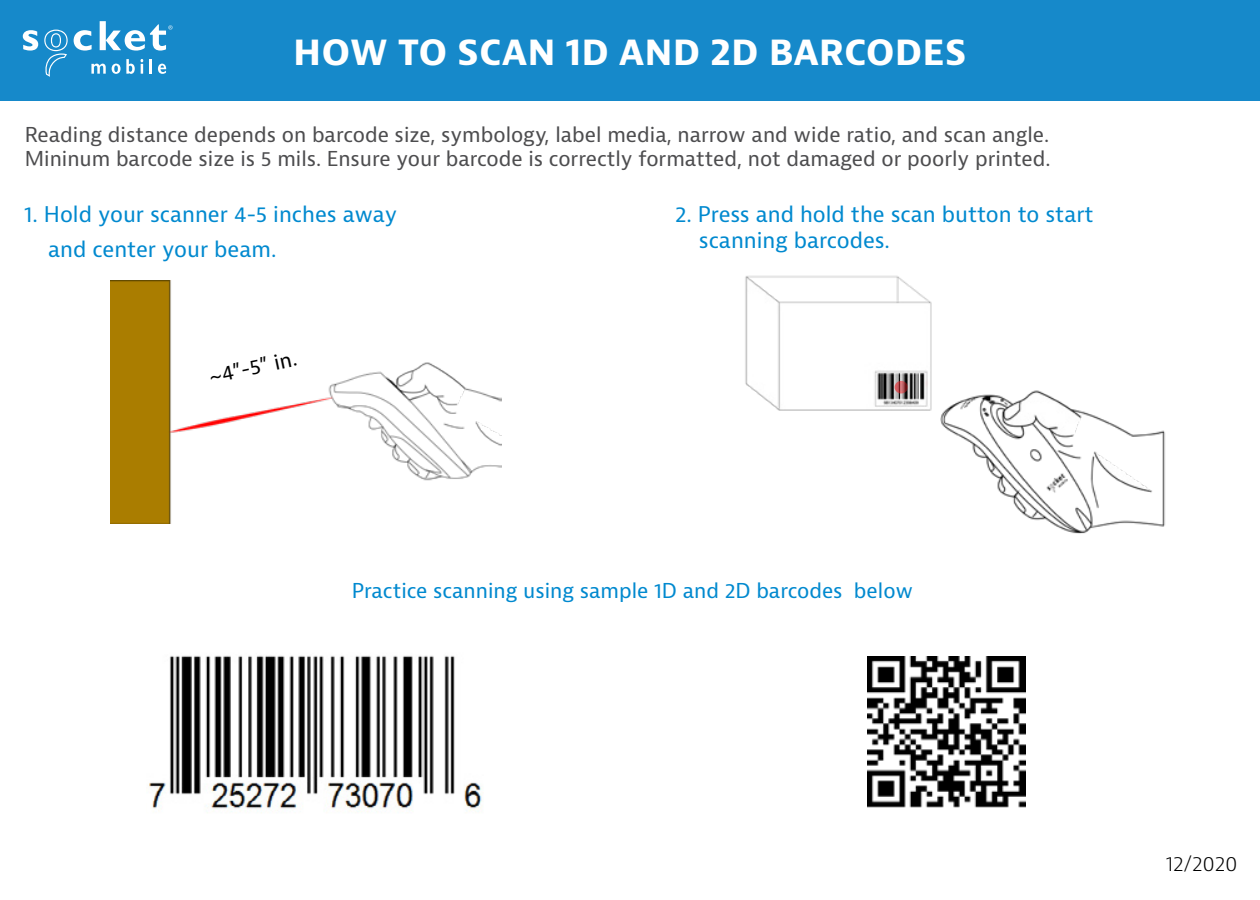
<style>
.page{position:relative;width:1260px;height:900px;background:#fff}
.page>*{position:absolute;margin:0;border:0;box-sizing:border-box;transform-origin:0 0}
.t1{font:700 37px "Bernina Sans";color:#fff}
.t2{font:21px/25.2px "Bernina Sans";color:#0089cf}
.t3{font:20px/24px "Bernina Sans";color:#4d4d4f}
.t4{font:20px "Bernina Sans";color:#0089cf}
.t5{font:20px "Bernina Sans";color:#000}
.t6{font:300 20px "Bernina Sans";letter-spacing:-.015em;color:#000}
</style>
<div class="page">
<div style="left:0;top:0;width:1260px;height:100px;background:#1689ca"></div>
<img style="left:745px;top:275px;width:421px;height:259px">
<img style="left:149px;top:655px;width:333px;height:158px">
<img style="left:867px;top:656px;width:158px;height:152px">
<img style="left:111px;top:280px;width:391px;height:243px">
<svg style="left:896px;top:382px;width:11px;height:10px"></svg>
<div style="left:895px;top:381px;width:13px;height:13px;border:2px solid #ed1d24;border-radius:50%"></div>
<svg style="left:23px;top:30px;width:15px;height:21px"></svg>
<svg style="left:74px;top:30px;width:18px;height:21px"></svg>
<svg style="left:44px;top:30px;width:24px;height:47px"></svg>
<svg style="left:91px;top:64px;width:15px;height:10px"></svg>
<svg style="left:112px;top:59px;width:23px;height:15px"></svg>
<svg style="left:141px;top:59px;width:2px;height:15px"></svg>
<svg style="left:150px;top:59px;width:2px;height:15px"></svg>
<svg style="left:158px;top:64px;width:8px;height:10px"></svg>
<svg style="left:100px;top:21px;width:73px;height:30px"></svg>
<h1 class="t1" style="left:293px;top:28px;width:675px">HOW TO SCAN 1D AND 2D BARCODES</h1>
<p class="t3" style="left:25px;top:123px;width:1027px">Reading distance depends on barcode size, symbology, label media, narrow and wide ratio, and scan angle.<br>Mininum barcode size is 5 mils. Ensure your barcode is correctly formatted, not damaged or poorly printed.</p>
<p class="t2" style="left:699px;top:203px;width:396px;text-indent:-24px">2. Press and hold the scan button to start scanning barcodes.</p>
<p class="t2" style="left:48px;top:198px;width:350px;line-height:34.8px;text-indent:-24px">1. Hold your scanner 4-5 inches away and center your beam.</p>
<p class="t5" style="left:206px;top:364px;width:91px;rotate:-12deg">~4”-5” in.</p>
<p class="t4" style="left:352px;top:578px;width:563px">Practice scanning using sample 1D and 2D barcodes below</p>
<p class="t6" style="left:1166px;top:850px;width:73px">12/2020</p>
</div>
